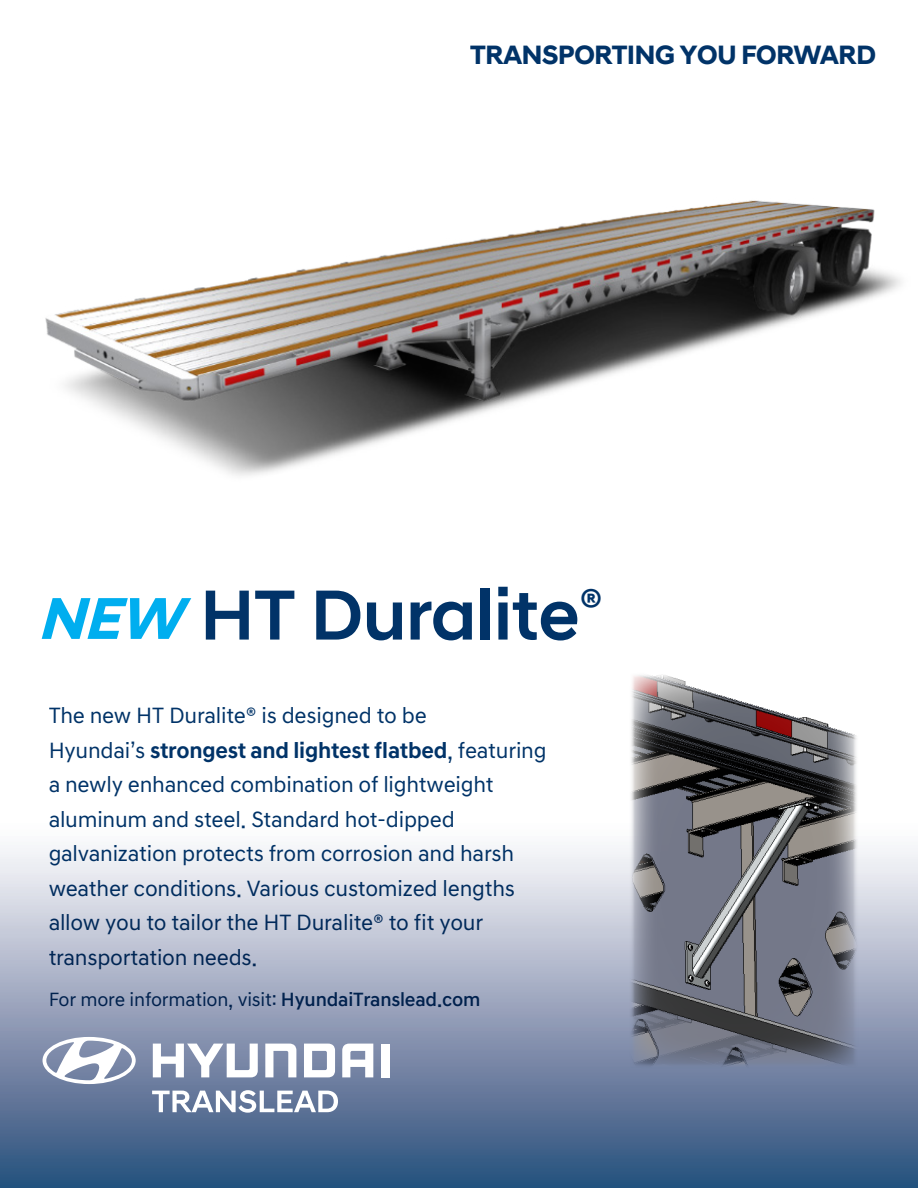
<style>
.page{position:relative;width:918px;height:1188px;background:#fff}
.page>*{position:absolute;margin:0;border:0;box-sizing:border-box;transform-origin:0 0}
.t1{font:72px "Hyundai Sans Head KR Medium";color:#013368}
.t2{font:27px "Hyundai Sans Head KR Bold";letter-spacing:-.01em;color:#013368}
.t3{font:22.5px/34.5px "Hyundai Sans Text KR Regular";letter-spacing:-.01em;color:#013368}
.t4{font:22.5px "Hyundai Sans Text KR Bold";letter-spacing:-.01em;color:#013368}
.t5{font:19.5px "Hyundai Sans Text KR Regular";letter-spacing:-.01em;color:#013368}
.s1{font-family:"Hyundai Sans Head KR Bold";font-style:italic;font-size:60px;color:#00aeef}
.s2{font-family:"Hyundai Sans Text KR Regular"}
.s3{font-family:"Hyundai Sans Text KR Medium"}
</style>
<div class="page">
<div style="left:0;top:819px;width:917px;height:369px;background:linear-gradient(to bottom,#fff,#2b4c7a)"></div>
<img style="left:45px;top:200px;width:856px;height:276px">
<img style="left:628px;top:675px;width:232px;height:395px">
<svg style="left:153px;top:1044px;width:105px;height:33px"></svg>
<svg style="left:265px;top:1044px;width:31px;height:33px"></svg>
<svg style="left:304px;top:1044px;width:31px;height:33px"></svg>
<svg style="left:342px;top:1044px;width:31px;height:33px"></svg>
<div style="left:381px;top:1044px;width:8px;height:33px;background:#fff"></div>
<svg style="left:43px;top:1037px;width:93px;height:47px"></svg>
<svg style="left:152px;top:1090px;width:186px;height:23px"></svg>
<p class="t2" style="left:470px;top:39px;width:408px">TRANSPORTING YOU FORWARD</p>
<h1 class="t1" style="left:38px;top:572px;width:567px"><span class="s1">NEW</span> HT Duralite<sup>®</sup></h1>
<p class="t3" style="left:49px;top:698px;width:380px">The new HT Duralite® is designed to be</p>
<p class="t4" style="left:49px;top:736px;width:500px"><span class="s2">Hyundai’s</span> strongest and lightest flatbed<span class="s2">, featuring</span></p>
<p class="t3" style="left:49px;top:767px;width:468px">a newly enhanced combination of lightweight aluminum and steel. Standard hot-dipped galvanization protects from corrosion and harsh weather conditions. Various customized lengths allow you to tailor the HT Duralite® to fit your transportation needs.</p>
<p class="t5" style="left:49px;top:987px;width:433px">For more information, visit: <span class="s3">HyundaiTranslead.com</span></p>
</div>
